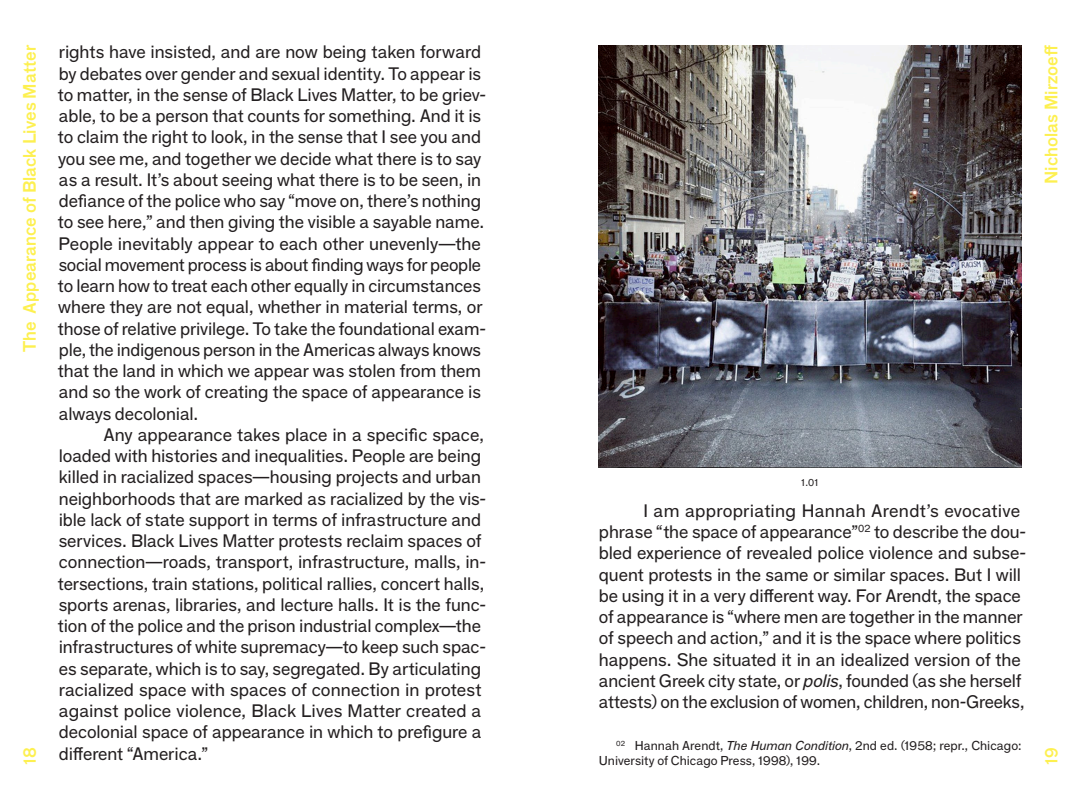
<style>
.page{position:relative;width:1080px;height:810px;background:#fff}
.page>*{position:absolute;margin:0;border:0;box-sizing:border-box;transform-origin:0 0}
.P__01{font:17.5px/21.2px "F Grotesk";letter-spacing:-.005em;color:#231f20}
.t1{font:17.5px "F Grotesk Demi";color:#fdf050}
.t2{font:12.5px/15px "F Grotesk";letter-spacing:.005em;color:#231f20}
.P__01-2{font:10px "F Grotesk";color:#231f20}
.s1{font-style:italic}
</style>
<div class="page">
<img style="left:599px;top:45px;width:422px;height:423px">
<p class="t1" style="left:17px;top:352px;width:309px;rotate:-90deg">The Appearance of Black Lives Matter</p>
<p class="t1" style="left:17px;top:765px;width:19px;rotate:-90deg">18</p>
<p class="P__01" style="left:58px;top:40px;width:429px">rights have insisted, and are now being taken forward by debates over gender and sexual identity. To appear is to matter, in the sense of Black Lives Matter, to be griev&shy;able, to be a person that counts for something. And it is to claim the right to look, in the sense that I see you and you see me, and together we decide what there is to say as a result. It’s about seeing what there is to be seen, in defiance of the police who say “move on, there’s nothing to see here,” and then giving the visible a sayable name.<br>People inevitably appear to each other unevenly—the social movement process is about finding ways for people to learn how to treat each other equally in circumstances where they are not equal, whether in material terms, or those of relative privilege. To take the foundational exam&shy;ple, the indigenous person in the Americas always knows that the land in which we appear was stolen from them and so the work of creating the space of appearance is always decolonial.</p>
<p class="P__01" style="left:58px;top:423px;width:429px;text-indent:46px">Any appearance takes place in a specific space, loaded with histories and inequalities. People are being killed in racialized spaces—housing projects and urban neighborhoods that are marked as racialized by the vis&shy;ible lack of state support in terms of infrastructure and services. Black Lives Matter protests reclaim spaces of connection—roads, transport, infrastructure, malls, in&shy;tersections, train stations, political rallies, concert halls, sports arenas, libraries, and lecture halls. It is the func&shy;tion of the police and the prison industrial complex—the infrastructures of white supremacy—to keep such spac&shy;es separate, which is to say, segregated. By articulating racialized space with spaces of connection in protest against police violence, Black Lives Matter created a decolonial space of appearance in which to prefigure a different “America.”</p>
<p class="t1" style="left:1038px;top:184px;width:140px;rotate:-90deg">Nicholas Mirzoeff</p>
<p class="P__01-2" style="left:801px;top:475px;width:19px">1.01</p>
<p class="P__01" style="left:599px;top:499px;width:429px;text-indent:45px">I am appropriating Hannah Arendt’s evocative phrase “the space of appearance”<sup>02</sup> to describe the dou&shy;bled experience of revealed police violence and subse&shy;quent protests in the same or similar spaces. But I will be using it in a very different way. For Arendt, the space of appearance is “where men are together in the manner of speech and action,” and it is the space where politics happens. She situated it in an idealized version of the ancient Greek city state, or <span class="s1">polis</span>, founded (as she herself attests) on the exclusion of women, children, non-Greeks,</p>
<p class="t2" style="left:599px;top:737px;width:424px;text-indent:17px"><sup>02</sup> Hannah Arendt, <span class="s1">The Human Condition</span>, 2nd ed. (1958; repr., Chicago:<br>University of Chicago Press, 1998), 199.</p>
<p class="t1" style="left:1038px;top:765px;width:19px;rotate:-90deg">19</p>
</div>
